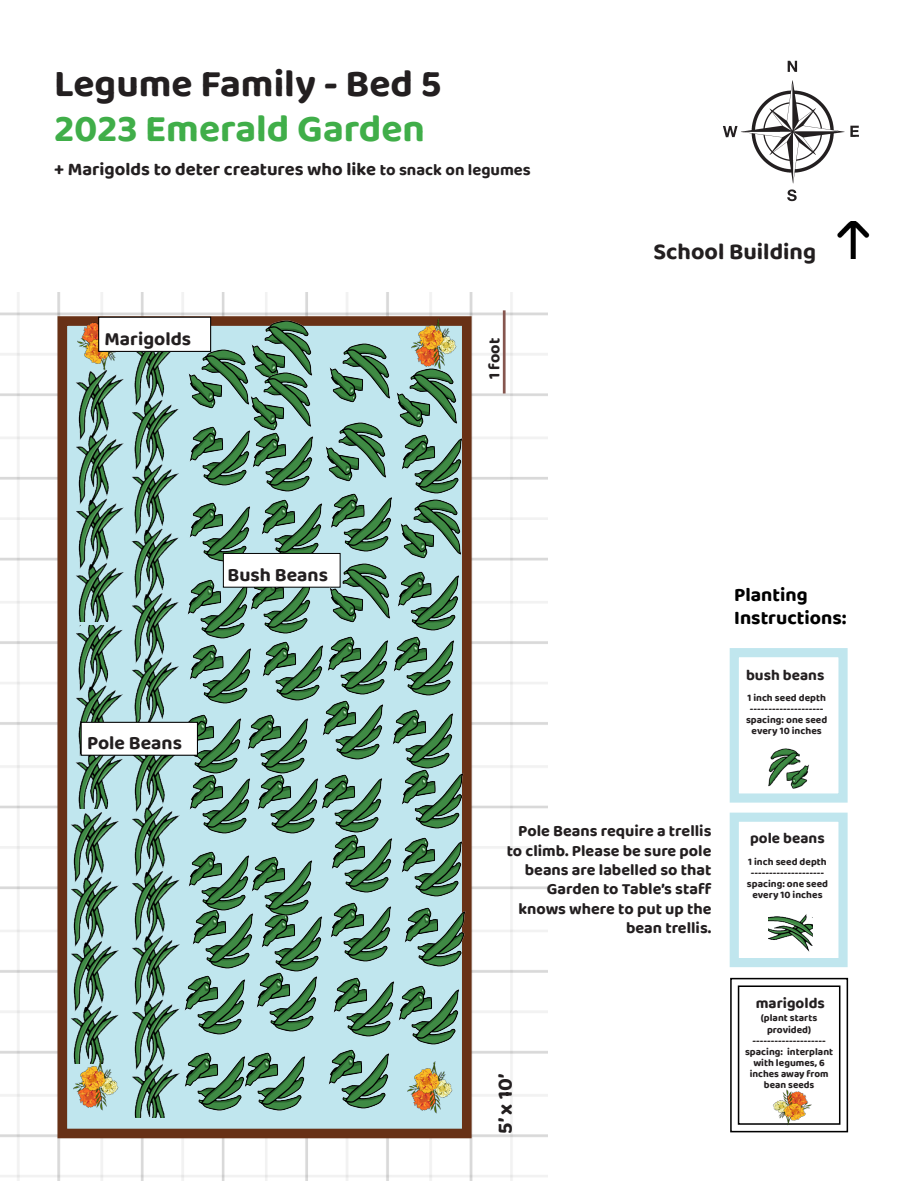
<style>
.page{position:relative;width:918px;height:1188px;background:#fff}
.page>*{position:absolute;margin:0;border:0;box-sizing:border-box;transform-origin:0 0}
.t1{font:39px/45px "Baloo 2";color:#231f20}
.t2{font:23.4px "Baloo 2";color:#231f20}
.t3{font:21.15px "Baloo 2";color:#231f20}
.t4{font:700 19.5px/23.4px "Baloo Tamma 2";color:#000}
.t5{font:19.35px "Baloo 2";color:#231f20}
.t6{font:18.45px "Baloo 2";color:#231f20}
.t7{font:700 16.2px/19.4px "Baloo Tamma 2";color:#231f20;text-align:right}
.t8{font:700 15.3px "Baloo Tamma 2";color:#231f20}
.t9{font:700 10.2px/11.2px "Baloo Tamma 2";color:#231f20;text-align:center}
.s1{color:#40ae49}
.s2{font-size:16.5px}
</style>
<div class="page">
<img style="left:723px;top:60px;width:136px;height:142px">
<img style="left:837px;top:222px;width:33px;height:37px">
<img style="left:0;top:293px;width:547px;height:887px">
<hr style="left:503px;top:310px;width:3px;height:84px;background:#86564f">
<div style="left:58px;top:316px;width:414px;height:822px;background:#c0e6ee;border:10px solid #683116"></div>
<img style="left:407px;top:1061px;width:46px;height:53px">
<img style="left:252px;top:1052px;width:53px;height:59px">
<img style="left:256px;top:974px;width:61px;height:58px">
<img style="left:184px;top:975px;width:61px;height:60px">
<img style="left:404px;top:905px;width:68px;height:64px">
<img style="left:261px;top:916px;width:61px;height:58px">
<img style="left:392px;top:709px;width:61px;height:58px">
<img style="left:248px;top:714px;width:60px;height:58px">
<img style="left:262px;top:641px;width:61px;height:60px">
<img style="left:190px;top:644px;width:61px;height:60px">
<img style="left:398px;top:569px;width:68px;height:65px">
<img style="left:255px;top:588px;width:56px;height:46px">
<img style="left:261px;top:499px;width:61px;height:54px">
<img style="left:189px;top:502px;width:61px;height:63px">
<img style="left:192px;top:913px;width:61px;height:56px">
<img style="left:187px;top:577px;width:68px;height:62px">
<img style="left:184px;top:714px;width:64px;height:58px">
<img style="left:401px;top:835px;width:68px;height:65px">
<img style="left:248px;top:856px;width:72px;height:62px">
<img style="left:188px;top:851px;width:69px;height:62px">
<img style="left:73px;top:316px;width:55px;height:43px">
<img style="left:400px;top:432px;width:70px;height:129px">
<img style="left:248px;top:318px;width:72px;height:51px">
<img style="left:188px;top:347px;width:69px;height:62px">
<div style="left:223px;top:553px;width:117px;height:34px;background:#fff"></div>
<div style="left:223px;top:553px;width:118px;height:35px;border:1px solid #000"></div>
<img style="left:257px;top:434px;width:56px;height:58px">
<img style="left:189px;top:426px;width:68px;height:60px">
<img style="left:402px;top:767px;width:68px;height:65px">
<img style="left:258px;top:772px;width:60px;height:62px">
<img style="left:189px;top:772px;width:69px;height:62px">
<img style="left:123px;top:352px;width:61px;height:370px">
<img style="left:132px;top:756px;width:48px;height:362px">
<img style="left:68px;top:801px;width:51px;height:258px">
<img style="left:76px;top:359px;width:52px;height:262px">
<img style="left:406px;top:318px;width:56px;height:48px">
<img style="left:68px;top:1059px;width:51px;height:55px">
<div style="left:99px;top:317px;width:112px;height:34px;background:#fff"></div>
<div style="left:98px;top:317px;width:113px;height:35px;border:1px solid #000"></div>
<div style="left:730px;top:813px;width:118px;height:154px;border:9px solid #c0e6ee"></div>
<div style="left:730px;top:648px;width:118px;height:155px;border:9px solid #c0e6ee"></div>
<img style="left:768px;top:748px;width:41px;height:41px">
<svg style="left:730px;top:977px;width:119px;height:156px"></svg>
<div style="left:738px;top:985px;width:102px;height:140px;border:2px solid #000"></div>
<img style="left:769px;top:1087px;width:47px;height:39px">
<img style="left:769px;top:914px;width:44px;height:38px">
<img style="left:72px;top:625px;width:56px;height:183px">
<img style="left:185px;top:1052px;width:67px;height:59px">
<img style="left:402px;top:983px;width:65px;height:64px">
<img style="left:395px;top:634px;width:67px;height:64px">
<img style="left:247px;top:369px;width:65px;height:65px">
<img style="left:398px;top:366px;width:67px;height:65px">
<img style="left:333px;top:977px;width:69px;height:60px">
<img style="left:322px;top:774px;width:60px;height:57px">
<img style="left:328px;top:636px;width:67px;height:59px">
<img style="left:330px;top:902px;width:61px;height:60px">
<img style="left:326px;top:561px;width:64px;height:62px">
<img style="left:327px;top:493px;width:65px;height:62px">
<img style="left:332px;top:831px;width:60px;height:62px">
<img style="left:328px;top:1049px;width:61px;height:60px">
<img style="left:319px;top:698px;width:64px;height:62px">
<img style="left:325px;top:422px;width:61px;height:60px">
<img style="left:329px;top:343px;width:69px;height:60px">
<div style="left:81px;top:722px;width:116px;height:33px;background:#fff"></div>
<div style="left:81px;top:722px;width:117px;height:34px;border:1px solid #000"></div>
<p class="t1" style="left:54px;top:63px;width:389px">Legume Family - Bed 5<br><span class="s1">2023 Emerald Garden</span></p>
<p class="t6" style="left:54px;top:156px;width:478px">+ Marigolds to deter creatures who like <span class="s2">to snack on legumes</span></p>
<p class="t5" style="left:105px;top:325px;width:88px">Marigolds</p>
<p class="t5" style="left:228px;top:561px;width:102px">Bush Beans</p>
<p class="t5" style="left:87px;top:730px;width:96px">Pole Beans</p>
<p class="t7" style="left:484px;top:379px;width:43px;rotate:-90deg">1 foot</p>
<p class="t2" style="left:653px;top:236px;width:164px">School Building</p>
<p class="t4" style="left:734px;top:582px;width:114px">Planting<br>Instructions:</p>
<p class="t8" style="left:746px;top:666px;width:80px">bush beans</p>
<p class="t9" style="left:746px;top:692px;width:83px">1 inch seed depth -------------------- spacing: one seed every 10 inches</p>
<p class="t7" style="left:507px;top:821px;width:206px">Pole Beans require a trellis to climb. Please be sure pole beans are labelled so that<br>Garden to Table’s staff knows where to put up the bean trellis.</p>
<p class="t3" style="left:490px;top:1134px;width:61px;rotate:-90deg">5’ x 10’</p>
<p class="t8" style="left:750px;top:829px;width:76px">pole beans</p>
<p class="t9" style="left:747px;top:856px;width:83px">1 inch seed depth -------------------- spacing: one seed every 10 inches</p>
<p class="t8" style="left:756px;top:994px;width:71px">marigolds</p>
<p class="t9" style="left:761px;top:1012px;width:58px">(plant starts</p>
<p class="t9" style="left:745px;top:1023px;width:90px">provided) -------------------- spacing: interplant with legumes, 6 inches away from bean seeds</p>
</div>
